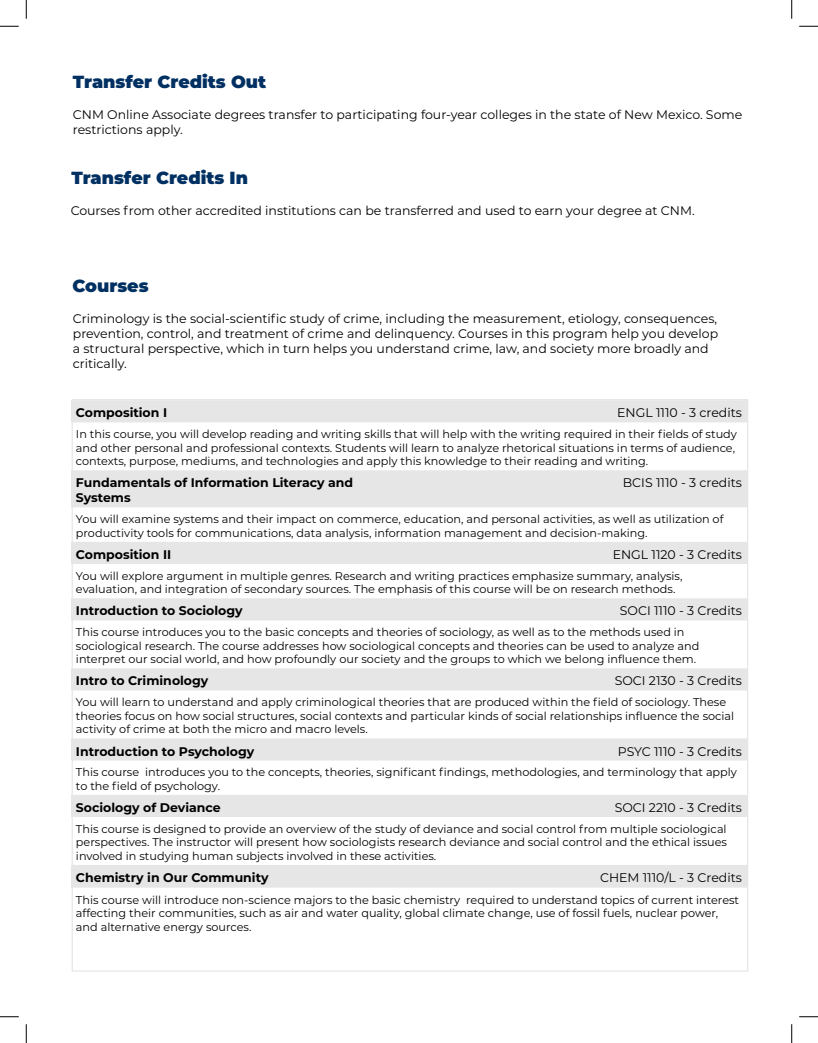
<style>
.page{position:relative;width:818px;height:1043px;background:#fff}
.page>*{position:absolute;margin:0;border:0;box-sizing:border-box;transform-origin:0 0}
.t1{font:900 17.5px "Montserrat";color:#003062}
.t2{font:12.5px/15px "Montserrat";color:#000}
.t3{font:700 12.5px/15px "Montserrat";color:#000}
.t4{font:11.25px/13.5px "Montserrat";color:#000}
</style>
<div class="page">
<svg style="left:71px;top:400px;width:675px;height:487px"></svg>
<svg style="left:0;top:25px;width:19px;height:2px"></svg>
<svg style="left:799px;top:25px;width:19px;height:2px"></svg>
<svg style="left:0;top:1016px;width:19px;height:1px"></svg>
<svg style="left:799px;top:1016px;width:19px;height:1px"></svg>
<svg style="left:25px;top:0;width:2px;height:19px"></svg>
<svg style="left:25px;top:1024px;width:2px;height:18px"></svg>
<svg style="left:791px;top:0;width:1px;height:19px"></svg>
<svg style="left:791px;top:1024px;width:1px;height:18px"></svg>
<p class="t1" style="left:73px;top:69px;width:195px">Transfer Credits Out</p>
<p class="t2" style="left:73px;top:107px;width:671px">CNM Online Associate degrees transfer to participating four-year colleges in the state of New Mexico. Some restrictions apply.</p>
<p class="t1" style="left:71px;top:164px;width:178px">Transfer Credits In</p>
<p class="t2" style="left:71px;top:202px;width:625px">Courses from other accredited institutions can be transferred and used to earn your degree at CNM.</p>
<p class="t1" style="left:72px;top:272px;width:78px">Courses</p>
<p class="t2" style="left:73px;top:310px;width:646px">Criminology is the social-scientific study of crime, including the measurement, etiology, consequences, prevention, control, and treatment of crime and delinquency. Courses in this program help you develop a structural perspective, which in turn helps you understand crime, law, and society more broadly and critically.</p>
<p class="t3" style="left:76px;top:405px;width:93px">Composition I</p>
<p class="t2" style="left:617px;top:405px;width:126px">ENGL 1110 - 3 credits</p>
<p class="t4" style="left:76px;top:427px;width:662px">In this course, you will develop reading and writing skills that will help with the writing required in their fields of study and other personal and professional contexts. Students will learn to analyze rhetorical situations in terms of audience, contexts, purpose, mediums, and technologies and apply this knowledge to their reading and writing.</p>
<p class="t3" style="left:76px;top:475px;width:279px">Fundamentals of Information Literacy and<br>Systems</p>
<p class="t2" style="left:622px;top:475px;width:121px">BCIS 1110 - 3 credits</p>
<p class="t4" style="left:76px;top:512px;width:649px">You will examine systems and their impact on commerce, education, and personal activities, as well as utilization of productivity tools for communications, data analysis, information management and decision-making.</p>
<p class="t3" style="left:76px;top:546px;width:97px">Composition II</p>
<p class="t2" style="left:612px;top:546px;width:131px">ENGL 1120 - 3 Credits</p>
<p class="t4" style="left:76px;top:568px;width:608px">You will explore argument in multiple genres. Research and writing practices emphasize summary, analysis, evaluation, and integration of secondary sources. The emphasis of this course will be on research methods.</p>
<p class="t3" style="left:76px;top:603px;width:168px">Introduction to Sociology</p>
<p class="t2" style="left:619px;top:603px;width:124px">SOCI 1110 - 3 Credits</p>
<p class="t4" style="left:76px;top:625px;width:625px">This course introduces you to the basic concepts and theories of sociology, as well as to the methods used in sociological research. The course addresses how sociological concepts and theories can be used to analyze and interpret our social world, and how profoundly our society and the groups to which we belong influence them.</p>
<p class="t3" style="left:76px;top:673px;width:134px">Intro to Criminology</p>
<p class="t2" style="left:614px;top:673px;width:129px">SOCI 2130 - 3 Credits</p>
<p class="t4" style="left:76px;top:695px;width:659px">You will learn to understand and apply criminological theories that are produced within the field of sociology. These theories focus on how social structures, social contexts and particular kinds of social relationships influence the social activity of crime at both the micro and macro levels.</p>
<p class="t3" style="left:76px;top:743px;width:180px">Introduction to Psychology</p>
<p class="t2" style="left:617px;top:743px;width:126px">PSYC 1110 - 3 Credits</p>
<p class="t4" style="left:76px;top:765px;width:662px">This course introduces you to the concepts, theories, significant findings, methodologies, and terminology that apply to the field of psychology.</p>
<p class="t3" style="left:76px;top:799px;width:146px">Sociology of Deviance</p>
<p class="t2" style="left:614px;top:799px;width:129px">SOCI 2210 - 3 Credits</p>
<p class="t4" style="left:76px;top:821px;width:652px;text-align:justify">This course is designed to provide an overview of the study of deviance and social control from multiple sociological perspectives. The instructor will present how sociologists research deviance and social control and the ethical issues involved in studying human subjects involved in these activities.</p>
<p class="t3" style="left:76px;top:869px;width:194px">Chemistry in Our Community</p>
<p class="t2" style="left:600px;top:869px;width:143px">CHEM 1110/L - 3 Credits</p>
<p class="t4" style="left:76px;top:892px;width:664px">This course will introduce non-science majors to the basic chemistry required to understand topics of current interest affecting their communities, such as air and water quality, global climate change, use of fossil fuels, nuclear power, and alternative energy sources.</p>
</div>
